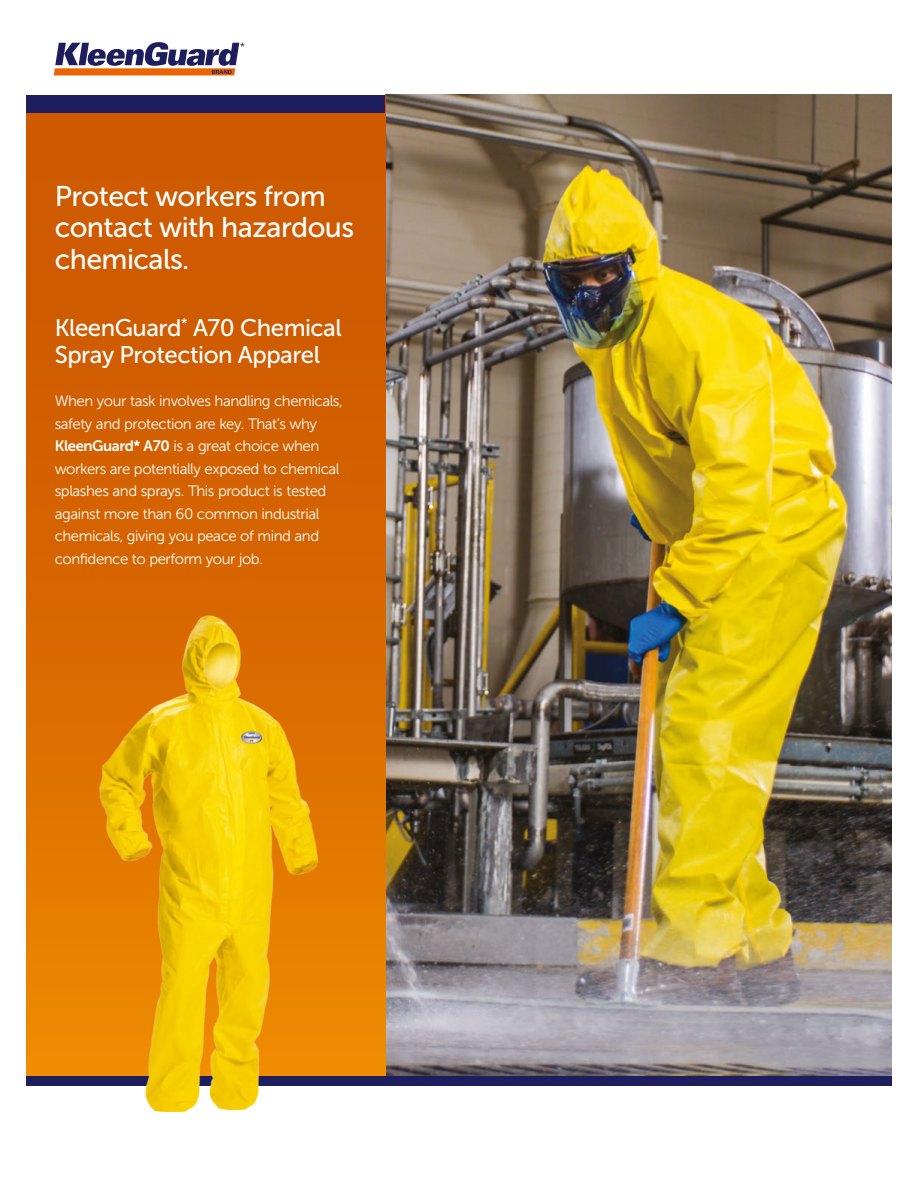
<style>
.page{position:relative;width:918px;height:1188px;background:#fff}
.page>*{position:absolute;margin:0;border:0;box-sizing:border-box;transform-origin:0 0}
.t1{font:28.5px/31.5px "Museo Sans 500";letter-spacing:-.02em;color:#fff}
.t2{font:24px/27px "Museo Sans 500";letter-spacing:-.02em;color:#fff}
.t3{font:15px/22.5px "Museo Sans 300";letter-spacing:-.03em;color:#fff}
.s1{font-family:"Museo Sans 700"}
</style>
<div class="page">
<img style="left:385px;top:95px;width:507px;height:981px">
<div style="left:26px;top:96px;width:359px;height:985px;background:linear-gradient(to bottom,#c64f02,#ec8600)"></div>
<div style="left:26px;top:95px;width:359px;height:17px;background:#1e1d5d"></div>
<div style="left:26px;top:1076px;width:866px;height:10px;background:#1e1d5d"></div>
<svg style="left:54px;top:42px;width:190px;height:33px"></svg>
<img style="left:70px;top:616px;width:247px;height:496px">
<h1 class="t1" style="left:55px;top:180px;width:301px">Protect workers from contact with hazardous chemicals.</h1>
<h2 class="t2" style="left:55px;top:315px;width:289px">KleenGuard<sup>*</sup> A70 Chemical<br>Spray Protection Apparel</h2>
<p class="t3" style="left:55px;top:390px;width:290px">When your task involves handling chemicals, safety and protection are key. That’s why <span class="s1">KleenGuard* A70</span> is a great choice when workers are potentially exposed to chemical splashes and sprays. This product is tested against more than 60 common industrial chemicals, giving you peace of mind and confidence to perform your job.</p>
</div>
